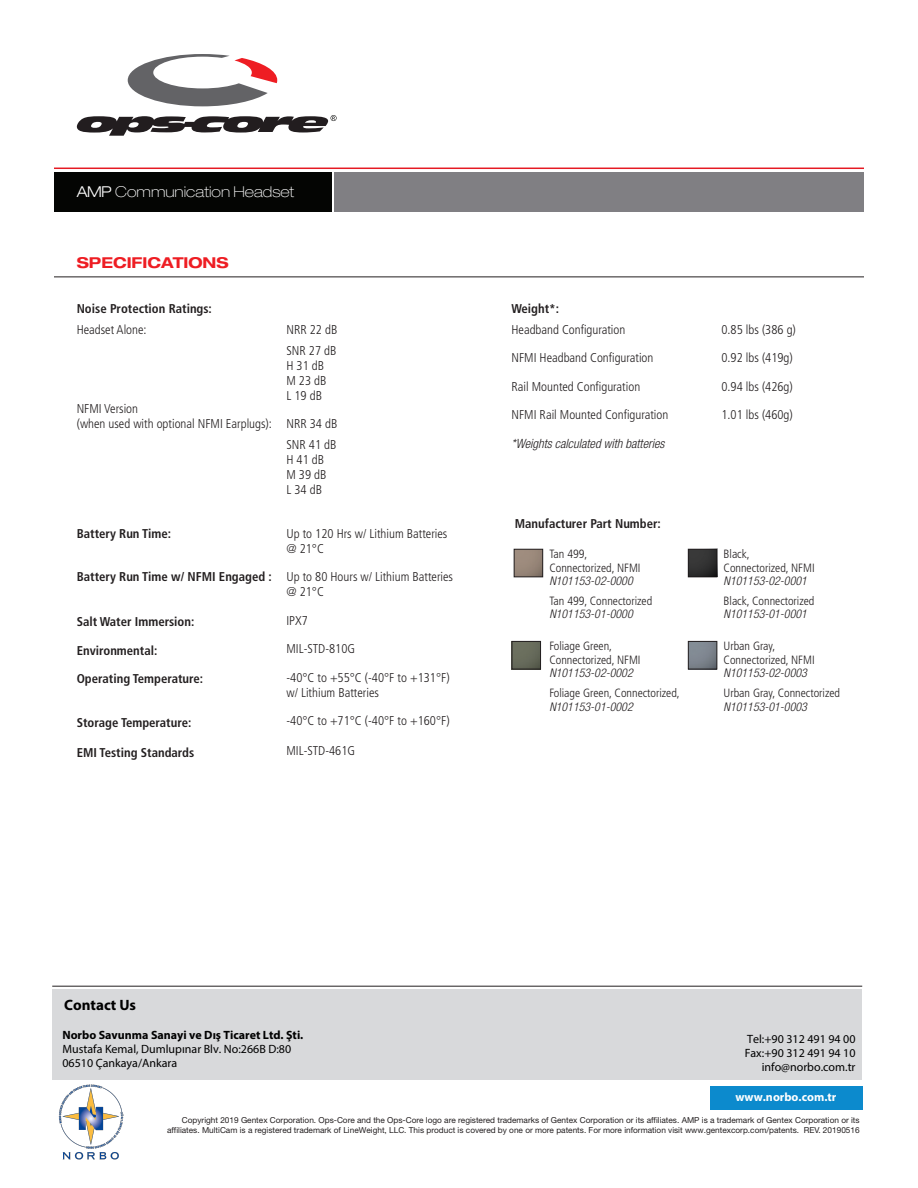
<style>
.page{position:relative;width:918px;height:1188px;background:#fff}
.page>*{position:absolute;margin:0;border:0;box-sizing:border-box;transform-origin:0 0}
.t1{font:100 expanded 15px "Helvetica Neue LT Std";color:#fff}
.t2{font:700 expanded 15px "Helvetica Neue LT Std";color:#ee1d23}
.t3{font:700 15px "Myriad Pro";color:#000}
.Protection_Sub_Secti{font:300 condensed 12.75px/15px "Frutiger LT Std";color:#231f20}
.Protection_Sub_Secti-2{font:700 condensed 12.75px/21px "Frutiger LT Std";color:#231f20}
.Protection_Sub_Secti-3{font:italic 300 condensed 12.75px "Helvetica Neue LT Std";color:#231f20}
.Protection_Sub_Secti-4{font:300 condensed 12px/13.8px "Frutiger LT Std";color:#231f20}
.t4{font:12px/14px "Myriad Pro";color:#000}
.t5{font:700 12px "Myriad Pro";color:#000}
.t6{font:700 12px "Myriad Pro";color:#fff}
.Contact_Us_Copy{font:8.25px/9.9px "Helvetica Neue LT Std";color:#231f20;text-align:right}
.s1{font-weight:300}
.s2{font-weight:700}
.s3{font-family:"Helvetica Neue LT Std";font-style:italic}
</style>
<div class="page">
<hr style="left:54px;top:168px;width:810px;height:1px;background:#e51a23">
<svg style="left:128px;top:54px;width:149px;height:52px"></svg>
<svg style="left:77px;top:115px;width:260px;height:21px"></svg>
<div style="left:54px;top:172px;width:278px;height:39px;background:#040503"></div>
<div style="left:335px;top:172px;width:529px;height:39px;background:#807f83"></div>
<hr style="left:54px;top:277px;width:810px;height:1px;background:#231f20">
<div style="left:688px;top:549px;width:29px;height:28px;border:1px solid #231f20"></div>
<div style="left:689px;top:549px;width:28px;height:27px;background:linear-gradient(to right,#3a3a3a,#282929)"></div>
<img style="left:516px;top:551px;width:25px;height:24px">
<div style="left:514px;top:549px;width:29px;height:28px;border:1px solid #231f20"></div>
<img style="left:690px;top:643px;width:25px;height:24px">
<div style="left:688px;top:641px;width:29px;height:28px;border:1px solid #231f20"></div>
<img style="left:514px;top:643px;width:25px;height:24px">
<div style="left:512px;top:641px;width:29px;height:28px;border:1px solid #231f20"></div>
<div style="left:52px;top:990px;width:810px;height:90px;background:#d8d9db"></div>
<hr style="left:52px;top:986px;width:810px;height:1px;background:#231f20">
<div style="left:710px;top:1086px;width:152px;height:24px;background:#0c8acd"></div>
<img style="left:58px;top:1084px;width:66px;height:76px">
<p class="t1" style="left:77px;top:183px;width:219px"><span class="s1">AMP</span> Communication Headset</p>
<p class="t2" style="left:77px;top:253px;width:154px">SPECIFICATIONS</p>
<p class="Protection_Sub_Secti-2" style="left:77px;top:298px;width:137px">Noise Protection Ratings:<br><span class="s1">Headset Alone:</span></p>
<p class="Protection_Sub_Secti" style="left:77px;top:402px;width:197px">NFMI Version<br>(when used with optional NFMI Earplugs):</p>
<p class="Protection_Sub_Secti-2" style="left:77px;top:523px;width:96px">Battery Run Time:</p>
<p class="Protection_Sub_Secti-2" style="left:77px;top:566px;width:197px">Battery Run Time w/ NFMI Engaged :</p>
<p class="Protection_Sub_Secti-2" style="left:77px;top:611px;width:119px">Salt Water Immersion:</p>
<p class="Protection_Sub_Secti-2" style="left:77px;top:640px;width:82px">Environmental:</p>
<p class="Protection_Sub_Secti-2" style="left:77px;top:668px;width:128px">Operating Temperature:</p>
<p class="Protection_Sub_Secti-2" style="left:77px;top:712px;width:116px">Storage Temperature:</p>
<p class="Protection_Sub_Secti-2" style="left:77px;top:742px;width:119px">EMI Testing Standards</p>
<p class="Protection_Sub_Secti" style="left:286px;top:319px;width:52px;line-height:21px">NRR 22 dB<br>SNR 27 dB</p>
<p class="Protection_Sub_Secti" style="left:286px;top:358px;width:42px">H 31 dB<br>M 23 dB<br>L 19 dB</p>
<p class="Protection_Sub_Secti" style="left:286px;top:414px;width:52px;line-height:21px">NRR 34 dB<br>SNR 41 dB</p>
<p class="Protection_Sub_Secti" style="left:286px;top:453px;width:42px">H 41 dB<br>M 39 dB<br>L 34 dB</p>
<p class="Protection_Sub_Secti" style="left:286px;top:526px;width:162px">Up to 120 Hrs w/ Lithium Batteries @ 21°C</p>
<p class="Protection_Sub_Secti" style="left:286px;top:570px;width:168px">Up to 80 Hours w/ Lithium Batteries @ 21°C</p>
<p class="Protection_Sub_Secti" style="left:286px;top:613px;width:23px">IPX7</p>
<p class="Protection_Sub_Secti" style="left:286px;top:642px;width:70px">MIL-STD-810G</p>
<p class="Protection_Sub_Secti" style="left:286px;top:670px;width:165px">-40°C to +55°C (-40°F to +131°F) w/ Lithium Batteries</p>
<p class="Protection_Sub_Secti" style="left:286px;top:713px;width:165px">-40°C to +71°C (-40°F to +160°F)</p>
<p class="Protection_Sub_Secti" style="left:286px;top:744px;width:70px">MIL-STD-461G</p>
<p class="Protection_Sub_Secti" style="left:512px;top:298px;width:115px;line-height:21px"><span class="s2">Weight*:<br></span>Headband Configuration</p>
<p class="Protection_Sub_Secti" style="left:512px;top:351px;width:143px">NFMI Headband Configuration</p>
<p class="Protection_Sub_Secti" style="left:512px;top:379px;width:130px">Rail Mounted Configuration</p>
<p class="Protection_Sub_Secti" style="left:512px;top:408px;width:158px">NFMI Rail Mounted Configuration</p>
<p class="Protection_Sub_Secti-3" style="left:512px;top:436px;width:154px">*Weights calculated with batteries</p>
<p class="Protection_Sub_Secti-2" style="left:515px;top:513px;width:148px">Manufacturer Part Number:</p>
<p class="Protection_Sub_Secti-4" style="left:549px;top:547px;width:93px">Tan 499,<br>Connectorized, NFMI<br><span class="s3">N101153-02-0000</span></p>
<p class="Protection_Sub_Secti-4" style="left:549px;top:594px;width:104px;line-height:13.4px">Tan 499, Connectorized<br><span class="s3">N101153-01-0000</span></p>
<p class="Protection_Sub_Secti-4" style="left:549px;top:639px;width:93px">Foliage Green,<br>Connectorized, NFMI<br><span class="s3">N101153-02-0002</span></p>
<p class="Protection_Sub_Secti-4" style="left:549px;top:687px;width:132px;line-height:13.4px">Foliage Green, Connectorized,<br><span class="s3">N101153-01-0002</span></p>
<p class="Protection_Sub_Secti" style="left:721px;top:322px;width:76px">0.85 lbs (386 g)</p>
<p class="Protection_Sub_Secti" style="left:721px;top:351px;width:73px">0.92 lbs (419g)</p>
<p class="Protection_Sub_Secti" style="left:721px;top:379px;width:73px">0.94 lbs (426g)</p>
<p class="Protection_Sub_Secti" style="left:721px;top:408px;width:73px">1.01 lbs (460g)</p>
<p class="Protection_Sub_Secti-4" style="left:724px;top:547px;width:93px">Black,<br>Connectorized, NFMI<br><span class="s3">N101153-02-0001</span></p>
<p class="Protection_Sub_Secti-4" style="left:724px;top:594px;width:92px;line-height:13.4px">Black, Connectorized<br><span class="s3">N101153-01-0001</span></p>
<p class="Protection_Sub_Secti-4" style="left:724px;top:639px;width:93px">Urban Gray,<br>Connectorized, NFMI<br><span class="s3">N101153-02-0003</span></p>
<p class="Protection_Sub_Secti-4" style="left:724px;top:687px;width:118px;line-height:13.4px">Urban Gray, Connectorized<br><span class="s3">N101153-01-0003</span></p>
<p class="t3" style="left:64px;top:995px;width:73px">Contact Us</p>
<p class="t5" style="left:62px;top:1027px;width:242px">Norbo Savunma Sanayi ve Dış Ticaret Ltd. Şti.</p>
<p class="t4" style="left:62px;top:1042px;width:230px;line-height:14.4px">Mustafa Kemal, Dumlupınar Blv. No:266B D:80<br>06510 Çankaya/Ankara</p>
<p class="t4" style="left:745px;top:1032px;width:112px;text-align:right">Tel:+90 312 491 94 00<br>Fax:+90 312 491 94 10 info@norbo.com.tr</p>
<p class="t6" style="left:736px;top:1089px;width:102px">www.norbo.com.tr</p>
<p class="Contact_Us_Copy" style="left:167px;top:1115px;width:694px">Copyright 2019 Gentex Corporation. Ops-Core and the Ops-Core logo are registered trademarks of Gentex Corporation or its affiliates. AMP is a trademark of Gentex Corporation or its affiliates. MultiCam is a registered trademark of LineWeight, LLC. This product is covered by one or more patents. For more information visit www.gentexcorp.com/patents. REV. 20190516</p>
</div>
